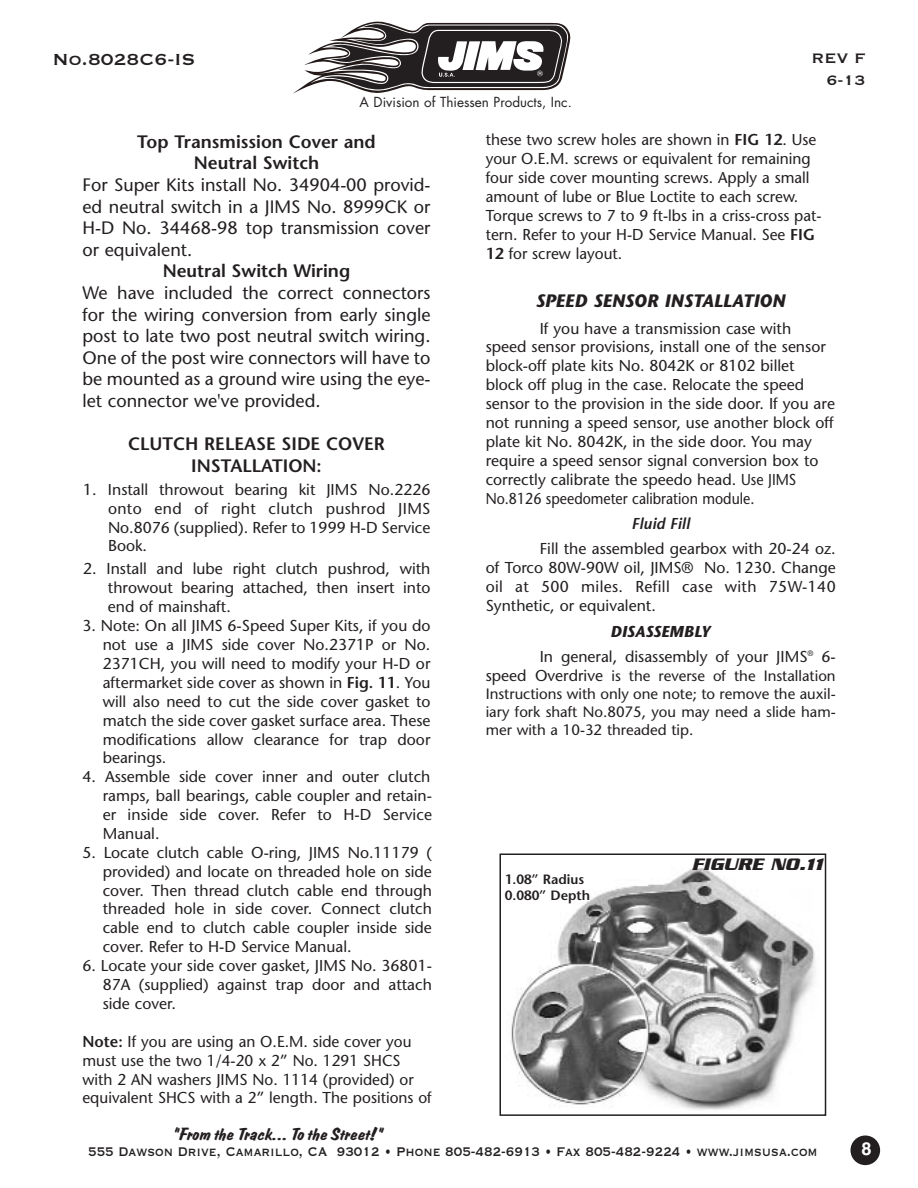
<style>
.page{position:relative;width:918px;height:1188px;background:#fff}
.page>*{position:absolute;margin:0;border:0;box-sizing:border-box;transform-origin:0 0}
.t1{font:21px "Copperplate Thirty One BC";color:#231f20}
.t2{font:18px/21.6px "Stone Sans";color:#231f20;text-align:justify}
.t3{font:600 18px/21.6px "Stone Sans";color:#231f20;text-align:center}
.t4{font:18px "Carpens";color:#231f20}
.t5{font:italic 700 18px "Stone Sans";color:#231f20}
.t6{font:italic 700 18px "Serpentine";color:#231f20}
.t7{font:18px/21.6px "Copperplate Thirty One BC";color:#231f20;text-align:right}
.t8{font:700 18px "Helvetica";color:#fff}
.t9{font:16.5px "Copperplate Thirty One BC";color:#231f20;scale:.85 1}
.t10{font:15.75px/18.9px "Stone Sans";color:#231f20;text-align:justify}
.t11{font:italic 600 15.75px "Stone Sans";color:#231f20}
.t12{font:15px/18.1px "Stone Sans";color:#231f20;text-align:justify}
.t13{font:13.5px "Futura";color:#231f20}
.t14{font:600 13.5px/16.2px "Stone Sans";color:#231f20}
.s1{font-weight:600}
.s2{font-weight:700;font-style:italic}
.s3{font-size:15.75px}
</style>
<div class="page">
<div style="left:850px;top:1136px;width:30px;height:29px;background:#231f20;border-radius:50%"></div>
<svg style="left:293px;top:21px;width:278px;height:73px"></svg>
<img style="left:511px;top:868px;width:304px;height:242px">
<div style="left:500px;top:854px;width:326px;height:262px;border:2px solid #231f20"></div>
<h1 class="t1" style="left:52px;top:45px;width:144px">No.8028C6-IS</h1>
<p class="t13" style="left:360px;top:96px;width:214px">A Division of Thiessen Products, Inc.</p>
<p class="t7" style="left:811px;top:46px;width:56px">REV F<br>6-13</p>
<p class="t3" style="left:137px;top:133px;width:240px">Top Transmission Cover and<br>Neutral Switch</p>
<p class="t2" style="left:82px;top:176px;width:350px">For Super Kits install No. 34904-00 provid&shy;ed neutral switch in a JIMS No. 8999CK or H-D No. 34468-98 top transmission cover or equivalent.</p>
<p class="t3" style="left:163px;top:262px;width:189px">Neutral Switch Wiring</p>
<p class="t2" style="left:83px;top:284px;width:350px">We have included the correct connectors for the wiring conversion from early single post to late two post neutral switch wiring.<br>One of the post wire connectors will have to be mounted as a ground wire using the eye&shy;let connector we've provided.</p>
<p class="t3" style="left:128px;top:435px;width:258px">CLUTCH RELEASE SIDE COVER<br>INSTALLATION:</p>
<p class="t10" style="left:108px;top:481px;width:324px;text-indent:-25px">1. Install throwout bearing kit JIMS No.2226 onto end of right clutch pushrod JIMS No.8076 (supplied). Refer to 1999 H-D Service Book.</p>
<p class="t10" style="left:108px;top:561px;width:324px;text-indent:-25px">2. Install and lube right clutch pushrod, with throwout bearing attached, then insert into end of mainshaft.</p>
<p class="t10" style="left:103px;top:618px;width:329px;text-indent:-20px">3. Note: On all JIMS 6-Speed Super Kits, if you do not use a JIMS side cover No.2371P or No.<br>2371CH, you will need to modify your H-D or aftermarket side cover as shown in <span class="s1">Fig. 11</span>. You will also need to cut the side cover gasket to match the side cover gasket surface area. These modifications allow clearance for trap door bearings.</p>
<p class="t10" style="left:103px;top:769px;width:331px;text-indent:-20px">4. Assemble side cover inner and outer clutch ramps, ball bearings, cable coupler and retain&shy;er inside side cover. Refer to H-D Service Manual.</p>
<p class="t10" style="left:103px;top:845px;width:331px;text-indent:-20px">5. Locate clutch cable O-ring, JIMS No.11179 ( provided) and locate on threaded hole on side cover. Then thread clutch cable end through threaded hole in side cover. Connect clutch cable end to clutch cable coupler inside side cover. Refer to H-D Service Manual.</p>
<p class="t10" style="left:103px;top:958px;width:331px;text-indent:-20px">6. Locate your side cover gasket, JIMS No. 36801- 87A (supplied) against trap door and attach side cover.</p>
<p class="t10" style="left:82px;top:1034px;width:351px;text-align:left"><span class="s1">Note:</span> If you are using an O.E.M. side cover you must use the two 1/4-20 x 2” No. 1291 SHCS with 2 AN washers JIMS No. 1114 (provided) or equivalent SHCS with a 2” length. The positions of</p>
<p class="t10" style="left:486px;top:132px;width:337px;text-align:left">these two screw holes are shown in <span class="s1">FIG 12</span>. Use your O.E.M. screws or equivalent for remaining four side cover mounting screws. Apply a small amount of lube or Blue Loctite to each screw.<br>Torque screws to 7 to 9 ft-lbs in a criss-cross pat&shy;tern. Refer to your H-D Service Manual. See <span class="s1">FIG 12</span> for screw layout.</p>
<p class="t5" style="left:536px;top:294px;width:251px">SPEED SENSOR INSTALLATION</p>
<p class="t10" style="left:486px;top:320px;width:351px;text-align:left;text-indent:54px">If you have a transmission case with speed sensor provisions, install one of the sensor block-off plate kits No. 8042K or 8102 billet block off plug in the case. Relocate the speed sensor to the provision in the side door. If you are not running a speed sensor, use another block off plate kit No. 8042K, in the side door. You may require a speed sensor signal conversion box to correctly calibrate the speedo head. Use JIMS No.8126 speedometer calibration module.</p>
<p class="t11" style="left:632px;top:517px;width:60px">Fluid Fill</p>
<p class="t10" style="left:486px;top:541px;width:352px;text-indent:54px">Fill the assembled gearbox with 20-24 oz. of Torco 80W-90W oil, JIMS® No. 1230. Change oil at 500 miles. Refill case with 75W-140<br>Synthetic, or equivalent.</p>
<p class="t10" style="left:540px;top:620px;width:298px;line-height:25.3px;text-indent:71px"><span class="s2">DISASSEMBLY<br></span>In general, disassembly of your JIMS<sup>®</sup> 6-</p>
<p class="t12" style="left:486px;top:668px;width:352px"><span class="s3">speed Overdrive</span> is the reverse of the Installation Instructions with only one note; to remove the auxil&shy;iary fork shaft No.8075, you may need a slide ham&shy;mer with a 10-32 threaded tip.</p>
<p class="t14" style="left:505px;top:873px;width:87px">1.08” Radius<br>0.080” Depth</p>
<p class="t6" style="left:692px;top:859px;width:133px">FIGURE NO.11</p>
<p class="t4" style="left:172px;top:1128px;width:212px">“From the Track... To the Street!”</p>
<p class="t9" style="left:88px;top:1141px;width:860px">555 Dawson Drive, Camarillo, CA 93012 • Phone 805-482-6913 • Fax 805-482-9224 • www.jimsusa.com</p>
<p class="t8" style="left:861px;top:1142px;width:12px">8</p>
</div>
